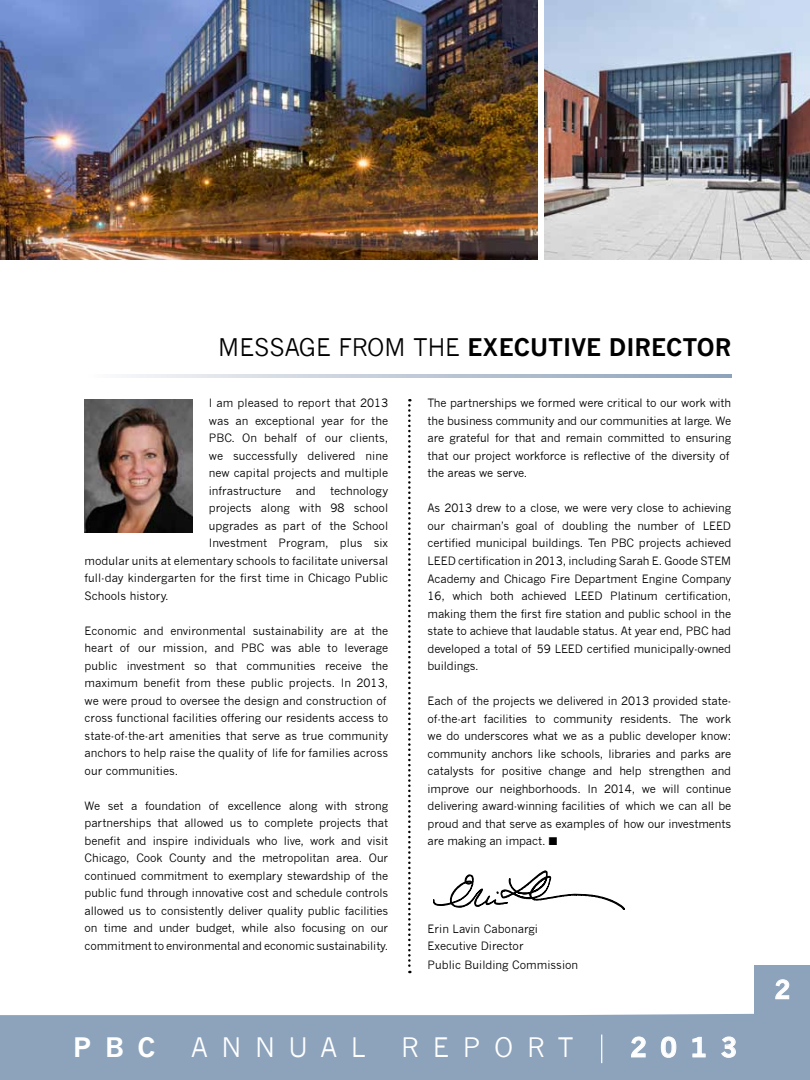
<style>
.page{position:relative;width:810px;height:1080px;background:#fff}
.page>*{position:absolute;margin:0;border:0;box-sizing:border-box;transform-origin:0 0}
.t1{font:26.25px "News Gothic";letter-spacing:.52em;color:#fff}
.t2{font:700 26.25px "News Gothic";letter-spacing:.52em;color:#fff}
.t3{font:700 25px "News Gothic";color:#fff}
.t4{font:700 23.75px "News Gothic";color:#000}
.t5{font:11.25px/17.5px "News Gothic";color:#000;text-align:justify}
.s1{font-weight:400}
</style>
<div class="page">
<div style="left:0;top:1013px;width:810px;height:67px;background:#8da3bb"></div>
<div style="left:754px;top:965px;width:56px;height:56px;background:#8da3bb"></div>
<svg style="left:631px;top:1037px;width:14px;height:20px"></svg>
<svg style="left:661px;top:1037px;width:15px;height:21px"></svg>
<svg style="left:693px;top:1037px;width:12px;height:20px"></svg>
<svg style="left:721px;top:1037px;width:15px;height:21px"></svg>
<svg style="left:601px;top:1035px;width:1px;height:28px"></svg>
<svg style="left:776px;top:979px;width:13px;height:20px"></svg>
<svg style="left:408px;top:399px;width:3px;height:574px"></svg>
<img style="left:545px;top:0;width:265px;height:259px">
<img style="left:0;top:0;width:537px;height:259px">
<svg style="left:126px;top:374px;width:605px;height:3px;background:#bec9d6"></svg>
<img style="left:85px;top:399px;width:108px;height:134px">
<svg style="left:433px;top:871px;width:192px;height:39px"></svg>
<h3 class="t4" style="left:218px;top:333px;width:514px"><span class="s1">MESSAGE FROM THE</span> EXECUTIVE DIRECTOR</h3>
<p class="t5" style="left:209px;top:395px;width:181px">I am pleased to report that 2013 was an exceptional year for the PBC. On behalf of our clients, we successfully delivered nine new capital projects and multiple infrastructure</p>
<p class="t5" style="left:296px;top:482px;width:21px">and</p>
<p class="t5" style="left:330px;top:482px;width:60px">technology</p>
<p class="t5" style="left:209px;top:500px;width:181px">projects along with 98 school</p>
<p class="t5" style="left:209px;top:517px;width:181px">upgrades as part of the School</p>
<p class="t5" style="left:209px;top:535px;width:181px">Investment Program, plus six</p>
<p class="t5" style="left:85px;top:552px;width:305px">modular units at elementary schools to facilitate universal</p>
<p class="t5" style="left:85px;top:570px;width:305px">full-day kindergarten for the first time in Chicago Public</p>
<p class="t5" style="left:85px;top:587px;width:86px">Schools history.</p>
<p class="t5" style="left:85px;top:622px;width:305px;text-align:left">Economic and environmental sustainability are at the heart of our mission, and PBC was able to leverage public investment so that communities receive the maximum benefit from these public projects. In 2013, we were proud to oversee the design and construction of cross functional facilities offering our residents access to state-of-the-art amenities that serve as true community anchors to help raise the quality of life for families across our communities.</p>
<p class="t5" style="left:85px;top:797px;width:305px">We set a foundation of excellence along with strong partnerships that allowed us to complete projects that benefit and inspire individuals who live, work and visit Chicago, Cook County and the metropolitan area. Our continued commitment to exemplary stewardship of the public fund through innovative cost and schedule controls allowed us to consistently deliver quality public facilities on time and under budget, while also focusing on our commitment to environmental and economic sustainability.</p>
<p class="t5" style="left:428px;top:395px;width:305px;text-align:left">The partnerships we formed were critical to our work with the business community and our communities at large. We are grateful for that and remain committed to ensuring that our project workforce is reflective of the diversity of the areas we serve.</p>
<p class="t5" style="left:428px;top:500px;width:305px">As 2013 drew to a close, we were very close to achieving our chairman’s goal of doubling the number of LEED certified municipal buildings. Ten PBC projects achieved LEED certification in 2013, including Sarah E. Goode STEM Academy and Chicago Fire Department Engine Company 16, which both achieved LEED Platinum certification, making them the first fire station and public school in the state to achieve that laudable status. At year end, PBC had developed a total of 59 LEED certified municipally-owned buildings.</p>
<p class="t5" style="left:428px;top:692px;width:305px">Each of the projects we delivered in 2013 provided state&shy;of-the-art facilities to community residents. The work we do underscores what we as a public developer know: community anchors like schools, libraries and parks are catalysts for positive change and help strengthen and improve our neighborhoods. In 2014, we will continue delivering award-winning facilities of which we can all be proud and that serve as examples of how our investments are making an impact. ■</p>
<p class="t5" style="left:428px;top:920px;width:112px">Erin Lavin Cabonargi<br>Executive Director</p>
<p class="t5" style="left:428px;top:956px;width:152px">Public Building Commission</p>
<h1 class="t2" style="left:73px;top:1031px;width:84px">PBC</h1>
<h1 class="t1" style="left:191px;top:1032px;width:176px">ANNUAL</h1>
<h1 class="t1" style="left:401px;top:1032px;width:174px">REPORT</h1>
<h1 class="t2" style="left:630px;top:1031px;width:108px">2013</h1>
<h2 class="t3" style="left:775px;top:974px;width:17px">2</h2>
</div>
